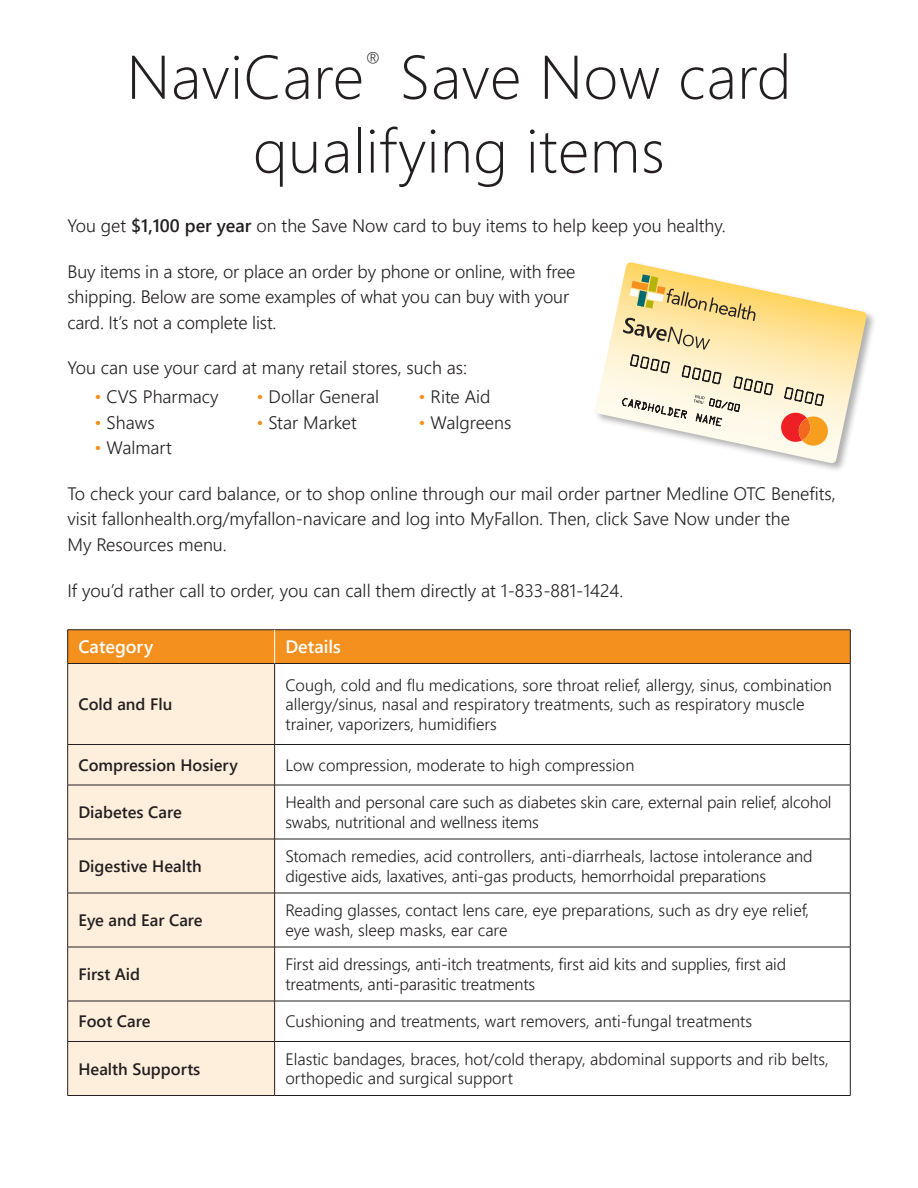
<style>
.page{position:relative;width:918px;height:1188px;background:#fff}
.page>*{position:absolute;margin:0;border:0;box-sizing:border-box;transform-origin:0 0}
.t1{font:61.5px/73.8px "Webly Sleek UI Light";letter-spacing:.01em;color:#231f20}
.t2{font:19.65px "Webly Sleek UI Light";color:#231f20}
.t3{font:18px/25.5px "Webly Sleek UI Semilight";color:#231f20}
.t4{font:18px "Webly Sleek UI Semibold";color:#fff}
.t5{font:16.5px/19.5px "Webly Sleek UI Semilight";color:#231f20}
.t6{font:16.5px "Webly Sleek UI Semibold";color:#231f20}
.s1{font-family:"Webly Sleek UI Semibold"}
.s2{color:#f4901d}
</style>
<div class="page">
<div style="left:68px;top:630px;width:782px;height:33px;background:#f4901d"></div>
<div style="left:68px;top:664px;width:206px;height:431px;background:#feefdd"></div>
<hr style="left:68px;top:629px;width:207px;height:1px;background:#231f20">
<hr style="left:67px;top:630px;width:1px;height:33px;background:#231f20">
<hr style="left:275px;top:629px;width:575px;height:1px;background:#231f20">
<hr style="left:850px;top:630px;width:1px;height:33px;background:#231f20">
<hr style="left:68px;top:663px;width:207px;height:1px;background:#231f20">
<hr style="left:67px;top:664px;width:1px;height:80px;background:#231f20">
<hr style="left:275px;top:663px;width:575px;height:1px;background:#231f20">
<hr style="left:850px;top:664px;width:1px;height:80px;background:#231f20">
<hr style="left:68px;top:744px;width:207px;height:1px;background:#231f20">
<hr style="left:67px;top:745px;width:1px;height:40px;background:#231f20">
<hr style="left:275px;top:744px;width:575px;height:1px;background:#231f20">
<hr style="left:850px;top:745px;width:1px;height:40px;background:#231f20">
<hr style="left:68px;top:785px;width:207px;height:1px;background:#231f20">
<hr style="left:67px;top:785px;width:1px;height:54px;background:#231f20">
<hr style="left:275px;top:785px;width:575px;height:1px;background:#231f20">
<hr style="left:850px;top:785px;width:1px;height:54px;background:#231f20">
<hr style="left:68px;top:839px;width:207px;height:1px;background:#231f20">
<hr style="left:67px;top:839px;width:1px;height:54px;background:#231f20">
<hr style="left:275px;top:839px;width:575px;height:1px;background:#231f20">
<hr style="left:850px;top:839px;width:1px;height:54px;background:#231f20">
<hr style="left:68px;top:893px;width:207px;height:1px;background:#231f20">
<hr style="left:67px;top:893px;width:1px;height:54px;background:#231f20">
<hr style="left:275px;top:893px;width:575px;height:1px;background:#231f20">
<hr style="left:850px;top:893px;width:1px;height:54px;background:#231f20">
<hr style="left:68px;top:947px;width:207px;height:1px;background:#231f20">
<hr style="left:67px;top:947px;width:1px;height:54px;background:#231f20">
<hr style="left:275px;top:947px;width:575px;height:1px;background:#231f20">
<hr style="left:850px;top:947px;width:1px;height:54px;background:#231f20">
<hr style="left:68px;top:1001px;width:207px;height:1px;background:#231f20">
<hr style="left:67px;top:1001px;width:1px;height:40px;background:#231f20">
<hr style="left:275px;top:1001px;width:575px;height:1px;background:#231f20">
<hr style="left:850px;top:1001px;width:1px;height:40px;background:#231f20">
<hr style="left:68px;top:1041px;width:207px;height:1px;background:#231f20">
<hr style="left:67px;top:1042px;width:1px;height:53px;background:#231f20">
<hr style="left:275px;top:1041px;width:575px;height:1px;background:#231f20">
<hr style="left:850px;top:1042px;width:1px;height:53px;background:#231f20">
<hr style="left:68px;top:1095px;width:207px;height:1px;background:#231f20">
<hr style="left:275px;top:1095px;width:575px;height:1px;background:#231f20">
<hr style="left:274px;top:664px;width:1px;height:80px;background:#231f20">
<hr style="left:274px;top:745px;width:1px;height:40px;background:#231f20">
<hr style="left:274px;top:785px;width:1px;height:54px;background:#231f20">
<hr style="left:274px;top:839px;width:1px;height:54px;background:#231f20">
<hr style="left:274px;top:893px;width:1px;height:54px;background:#231f20">
<hr style="left:274px;top:947px;width:1px;height:54px;background:#231f20">
<hr style="left:274px;top:1001px;width:1px;height:40px;background:#231f20">
<hr style="left:274px;top:1042px;width:1px;height:53px;background:#231f20">
<hr style="left:274px;top:630px;width:1px;height:33px;background:#fff">
<div style="left:594px;top:261px;width:283px;height:213px;background:#231f20;opacity:.35"></div>
<svg style="left:595px;top:262px;width:272px;height:202px"></svg>
<svg style="left:622px;top:274px;width:152px;height:155px;background:#e8d9ad"></svg>
<svg style="left:780px;top:381px;width:49px;height:66px;background:#ebb28c"></svg>
<p class="t1" style="left:127px;top:38px;width:239px">NaviCare</p>
<p class="t2" style="left:365px;top:45px;width:19px">®</p>
<p class="t1" style="left:253px;top:38px;width:540px;text-indent:146px">Save Now card qualifying items</p>
<p class="t3" style="left:68px;top:212px;width:660px">You get <span class="s1">$1,100 per year</span> on the Save Now card to buy items to help keep you healthy.</p>
<p class="t3" style="left:68px;top:258px;width:509px">Buy items in a store, or place an order by phone or online, with free shipping. Below are some examples of what you can buy with your card. It’s not a complete list.</p>
<p class="t3" style="left:68px;top:354px;width:401px">You can use your card at many retail stores, such as:</p>
<p class="t3" style="left:94px;top:383px;width:125px"><span class="s2">•</span> CVS Pharmacy</p>
<p class="t3" style="left:256px;top:383px;width:124px"><span class="s2">•</span> Dollar General</p>
<p class="t3" style="left:418px;top:383px;width:74px"><span class="s2">•</span> Rite Aid</p>
<p class="t3" style="left:94px;top:409px;width:62px"><span class="s2">•</span> Shaws</p>
<p class="t3" style="left:256px;top:409px;width:102px"><span class="s2">•</span> Star Market</p>
<p class="t3" style="left:418px;top:409px;width:94px"><span class="s2">•</span> Walgreens</p>
<p class="t3" style="left:94px;top:434px;width:79px"><span class="s2">•</span> Walmart</p>
<p class="t3" style="left:68px;top:480px;width:770px">To check your card balance, or to shop online through our mail order partner Medline OTC Benefits, visit fallonhealth.org/myfallon-navicare and log into MyFallon. Then, click Save Now under the<br>My Resources menu.</p>
<p class="t3" style="left:68px;top:577px;width:557px">If you’d rather call to order, you can call them directly at 1-833-881-1424.</p>
<p class="t4" style="left:78px;top:633px;width:76px">Category</p>
<p class="t4" style="left:285px;top:633px;width:57px">Details</p>
<p class="t6" style="left:78px;top:692px;width:95px">Cold and Flu</p>
<p class="t5" style="left:285px;top:674px;width:548px">Cough, cold and flu medications, sore throat relief, allergy, sinus, combination allergy/sinus, nasal and respiratory treatments, such as respiratory muscle trainer, vaporizers, humidifiers</p>
<p class="t6" style="left:78px;top:752px;width:161px">Compression Hosiery</p>
<p class="t5" style="left:285px;top:754px;width:351px">Low compression, moderate to high compression</p>
<p class="t6" style="left:78px;top:800px;width:105px">Diabetes Care</p>
<p class="t5" style="left:285px;top:792px;width:548px">Health and personal care such as diabetes skin care, external pain relief, alcohol swabs, nutritional and wellness items</p>
<p class="t6" style="left:78px;top:854px;width:125px">Digestive Health</p>
<p class="t5" style="left:285px;top:846px;width:529px">Stomach remedies, acid controllers, anti-diarrheals, lactose intolerance and digestive aids, laxatives, anti-gas products, hemorrhoidal preparations</p>
<p class="t6" style="left:78px;top:908px;width:126px">Eye and Ear Care</p>
<p class="t5" style="left:285px;top:900px;width:525px">Reading glasses, contact lens care, eye preparations, such as dry eye relief, eye wash, sleep masks, ear care</p>
<p class="t6" style="left:78px;top:962px;width:63px">First Aid</p>
<p class="t5" style="left:285px;top:954px;width:502px">First aid dressings, anti-itch treatments, first aid kits and supplies, first aid treatments, anti-parasitic treatments</p>
<p class="t6" style="left:78px;top:1009px;width:74px">Foot Care</p>
<p class="t5" style="left:285px;top:1011px;width:468px">Cushioning and treatments, wart removers, anti-fungal treatments</p>
<p class="t6" style="left:78px;top:1056px;width:123px">Health Supports</p>
<p class="t5" style="left:285px;top:1048px;width:545px">Elastic bandages, braces, hot/cold therapy, abdominal supports and rib belts, orthopedic and surgical support</p>
</div>
